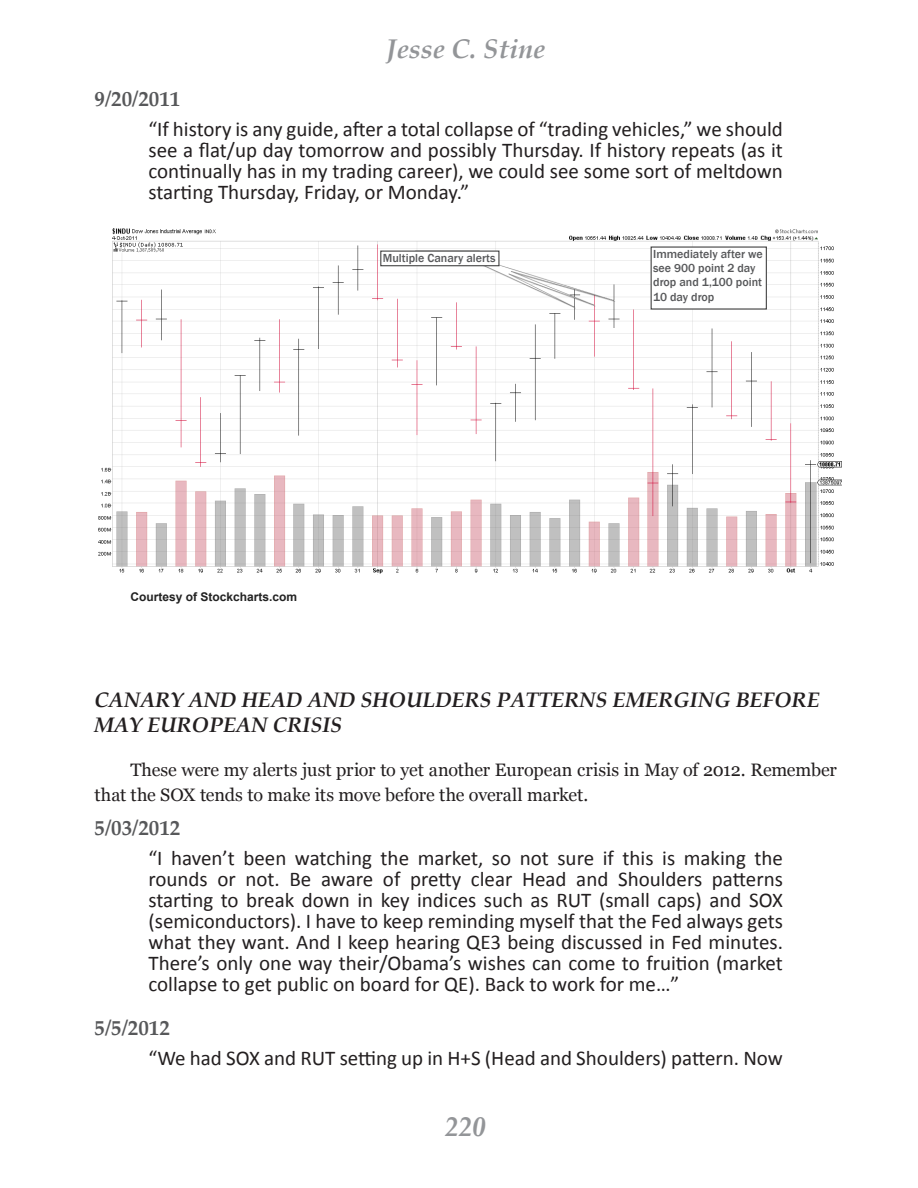
<style>
.page{position:relative;width:918px;height:1188px;background:#fff}
.page>*{position:absolute;margin:0;border:0;box-sizing:border-box;transform-origin:0 0}
.t1{font:italic 700 27px "Book Antiqua";color:#939598}
.t2{font:21px/21px "Calibri";color:#231f20;text-align:justify}
.t3{font:italic 700 21px/25.2px "Book Antiqua";color:#231f20}
.t4{font:700 21px "Palatino Linotype";color:#57585a}
.t5{font:18px/25.5px "Georgia";letter-spacing:-.01em;color:#231f20}
.t6{font:500 12px/14.4px "Franklin Gothic";color:#57585a}
.t7{font:700 12px "Arial";color:#222}
</style>
<div class="page">
<img style="left:98px;top:228px;width:744px;height:346px">
<div style="left:651px;top:247px;width:115px;height:62px;background:#fff"></div>
<div style="left:651px;top:246px;width:116px;height:64px;border:1px solid #444"></div>
<div style="left:381px;top:251px;width:118px;height:15px;background:#fff"></div>
<div style="left:380px;top:251px;width:120px;height:15px;border:1px solid #444"></div>
<p class="t1" style="left:386px;top:30px;width:160px">Jesse C. Stine</p>
<p class="t4" style="left:94px;top:84px;width:87px">9/20/2011</p>
<p class="t2" style="left:148px;top:118px;width:636px">“If history is any guide, after a total collapse of “trading vehicles,” we should see a flat/up day tomorrow and possibly Thursday. If history repeats (as it continually has in my trading career), we could see some sort of meltdown starting Thursday, Friday, or Monday.”</p>
<p class="t6" style="left:383px;top:250px;width:114px">Multiple Canary alerts</p>
<p class="t7" style="left:130px;top:589px;width:168px">Courtesy of Stockcharts.com</p>
<p class="t6" style="left:653px;top:246px;width:111px">Immediately after we see 900 point 2 day drop and 1,100 point<br>10 day drop</p>
<p class="t3" style="left:94px;top:687px;width:727px">CANARY AND HEAD AND SHOULDERS PATTERNS EMERGING BEFORE<br>MAY EUROPEAN CRISIS</p>
<p class="t5" style="left:94px;top:757px;width:744px;text-indent:36px">These were my alerts just prior to yet another European crisis in May of 2012. Remember that the SOX tends to make its move before the overall market.</p>
<p class="t4" style="left:94px;top:813px;width:87px">5/03/2012</p>
<p class="t2" style="left:148px;top:848px;width:636px">“I haven’t been watching the market, so not sure if this is making the rounds or not. Be aware of pretty clear Head and Shoulders patterns starting to break down in key indices such as RUT (small caps) and SOX (semiconductors). I have to keep reminding myself that the Fed always gets what they want. And I keep hearing QE3 being discussed in Fed minutes.<br>There’s only one way their/Obama’s wishes can come to fruition (market collapse to get public on board for QE). Back to work for me…”</p>
<p class="t4" style="left:94px;top:1013px;width:77px">5/5/2012</p>
<p class="t2" style="left:148px;top:1047px;width:636px">“We had SOX and RUT setting up in H+S (Head and Shoulders) pattern. Now</p>
<p class="t1" style="left:446px;top:1108px;width:42px">220</p>
</div>
